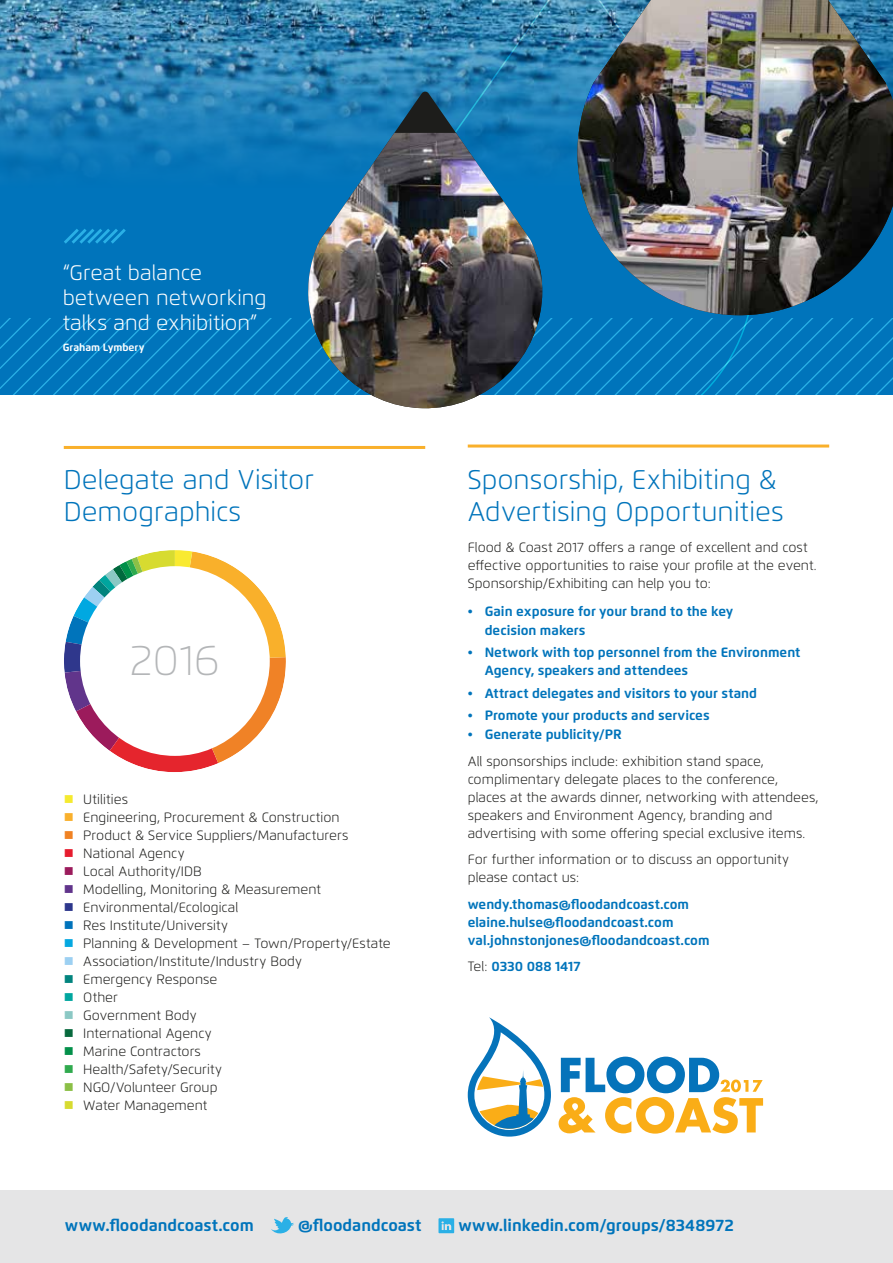
<style>
.page{position:relative;width:893px;height:1263px;background:#fff}
.page>*{position:absolute;margin:0;border:0;box-sizing:border-box;transform-origin:0 0}
.t1{font:100 42.6px "Flexo";color:#b4b6b8}
.t2{font:300 27px/32.4px "Flexo";color:#0074bb}
.t3{font:300 21px/25.2px "Flexo";color:#fff}
.t4{font:700 16.5px "Flexo";color:#0074bb}
.t5{font:300 13.5px/18px "Flexo";color:#1d1d1b}
.t6{font:700 13.5px/18px "Flexo";color:#0074bb}
.t7{font:700 10.5px "Flexo";color:#fff}
.s1{color:#f5ea2f}
.s2{color:#f9b02c}
.s3{color:#f08223}
.s4{color:#e61c2e}
.s5{color:#9b1b5c}
.s6{color:#61348b}
.s7{color:#2d378c}
.s8{color:#0073bb}
.s9{color:#04a8e1}
.s10{color:#9cd0f2}
.s11{color:#02847e}
.s12{color:#00a69f}
.s13{color:#8bc8c4}
.s14{color:#07693d}
.s15{color:#03904a}
.s16{color:#30aa4e}
.s17{color:#8bbf46}
.s18{color:#d7db30}
.s19{font-weight:300;color:#1d1d1b}
</style>
<div class="page">
<div style="left:0;top:0;width:893px;height:394px;background:#0074bb"></div>
<img style="left:0;top:0;width:393px;height:170px">
<svg style="left:0;top:319px;width:893px;height:75px"></svg>
<div style="left:0;top:1191px;width:893px;height:72px;background:#e5e5e6"></div>
<svg style="left:468px;top:1017px;width:83px;height:119px"></svg>
<svg style="left:559px;top:1056px;width:204px;height:77px"></svg>
<svg style="left:393px;top:0;width:362px;height:449px"></svg>
<svg style="left:271px;top:1217px;width:23px;height:17px"></svg>
<svg style="left:438px;top:1218px;width:16px;height:15px"></svg>
<hr style="left:468px;top:444px;width:361px;height:3px;background:#f9b02b">
<hr style="left:64px;top:446px;width:361px;height:3px;background:#f9b02b">
<svg style="left:64px;top:229px;width:62px;height:15px"></svg>
<svg style="left:64px;top:550px;width:222px;height:222px"></svg>
<img style="left:577px;top:0;width:316px;height:317px">
<svg style="left:308px;top:91px;width:234px;height:42px;background:#1b6f9f"></svg>
<img style="left:308px;top:133px;width:234px;height:277px">
<h3 class="t3" style="left:63px;top:260px;width:205px">“Great balance between networking talks and exhibition”</h3>
<p class="t7" style="left:63px;top:341px;width:83px">Graham Lymbery</p>
<h2 class="t2" style="left:64px;top:463px;width:252px">Delegate and Visitor<br>Demographics</h2>
<h1 class="t1" style="left:130px;top:634px;width:91px">2016</h1>
<p class="t5" style="left:64px;top:790px;width:66px"><span class="s1">■</span> Utilities</p>
<p class="t5" style="left:64px;top:808px;width:277px"><span class="s2">■</span> Engineering, Procurement &amp; Construction</p>
<p class="t5" style="left:64px;top:826px;width:286px"><span class="s3">■</span> Product &amp; Service Suppliers/Manufacturers</p>
<p class="t5" style="left:64px;top:844px;width:122px"><span class="s4">■</span> National Agency</p>
<p class="t5" style="left:64px;top:862px;width:140px"><span class="s5">■</span> Local Authority/IDB</p>
<p class="t5" style="left:64px;top:880px;width:259px"><span class="s6">■</span> Modelling, Monitoring &amp; Measurement</p>
<p class="t5" style="left:64px;top:898px;width:176px"><span class="s7">■</span> Environmental/Ecological</p>
<p class="t5" style="left:64px;top:916px;width:166px"><span class="s8">■</span> Res Institute/University</p>
<p class="t5" style="left:64px;top:934px;width:328px"><span class="s9">■</span> Planning &amp; Development – Town/Property/Estate</p>
<p class="t5" style="left:64px;top:952px;width:240px"><span class="s10">■</span> Association/Institute/Industry Body</p>
<p class="t5" style="left:64px;top:970px;width:155px"><span class="s11">■</span> Emergency Response</p>
<p class="t5" style="left:64px;top:988px;width:56px"><span class="s12">■</span> Other</p>
<p class="t5" style="left:64px;top:1006px;width:134px"><span class="s13">■</span> Government Body</p>
<p class="t5" style="left:64px;top:1024px;width:149px"><span class="s14">■</span> International Agency</p>
<p class="t5" style="left:64px;top:1042px;width:139px"><span class="s15">■</span> Marine Contractors</p>
<p class="t5" style="left:64px;top:1060px;width:160px"><span class="s16">■</span> Health/Safety/Security</p>
<p class="t5" style="left:64px;top:1078px;width:155px"><span class="s17">■</span> NGO/Volunteer Group</p>
<p class="t5" style="left:64px;top:1096px;width:145px"><span class="s18">■</span> Water Management</p>
<h2 class="t2" style="left:468px;top:463px;width:317px">Sponsorship, Exhibiting &amp;<br>Advertising Opportunities</h2>
<p class="t5" style="left:468px;top:538px;width:350px">Flood &amp; Coast 2017 offers a range of excellent and cost effective opportunities to raise your profile at the event.<br>Sponsorship/Exhibiting can help you to:</p>
<p class="t6" style="left:485px;top:601px;width:250px;line-height:19.5px;text-indent:-17px">• Gain exposure for your brand to the key decision makers</p>
<p class="t6" style="left:485px;top:644px;width:317px;text-indent:-17px">• Network with top personnel from the Environment<br>Agency, speakers and attendees</p>
<p class="t6" style="left:468px;top:684px;width:291px">• Attract delegates and visitors to your stand</p>
<p class="t6" style="left:468px;top:706px;width:243px">• Promote your products and services</p>
<p class="t6" style="left:468px;top:726px;width:156px">• Generate publicity/PR</p>
<p class="t5" style="left:468px;top:752px;width:352px">All sponsorships include: exhibition stand space, complimentary delegate places to the conference, places at the awards dinner, networking with attendees, speakers and Environment Agency, branding and advertising with some offering special exclusive items.</p>
<p class="t5" style="left:468px;top:851px;width:323px">For further information or to discuss an opportunity please contact us:</p>
<p class="t6" style="left:468px;top:895px;width:243px">wendy.thomas@floodandcoast.com elaine.hulse@floodandcoast.com val.johnstonjones@floodandcoast.com</p>
<p class="t6" style="left:468px;top:958px;width:114px"><span class="s19">Tel:</span> 0330 088 1417</p>
<p class="t4" style="left:65px;top:1215px;width:191px">www.floodandcoast.com</p>
<p class="t4" style="left:298px;top:1215px;width:125px">@floodandcoast</p>
<p class="t4" style="left:458px;top:1215px;width:277px">www.linkedin.com/groups/8348972</p>
</div>
